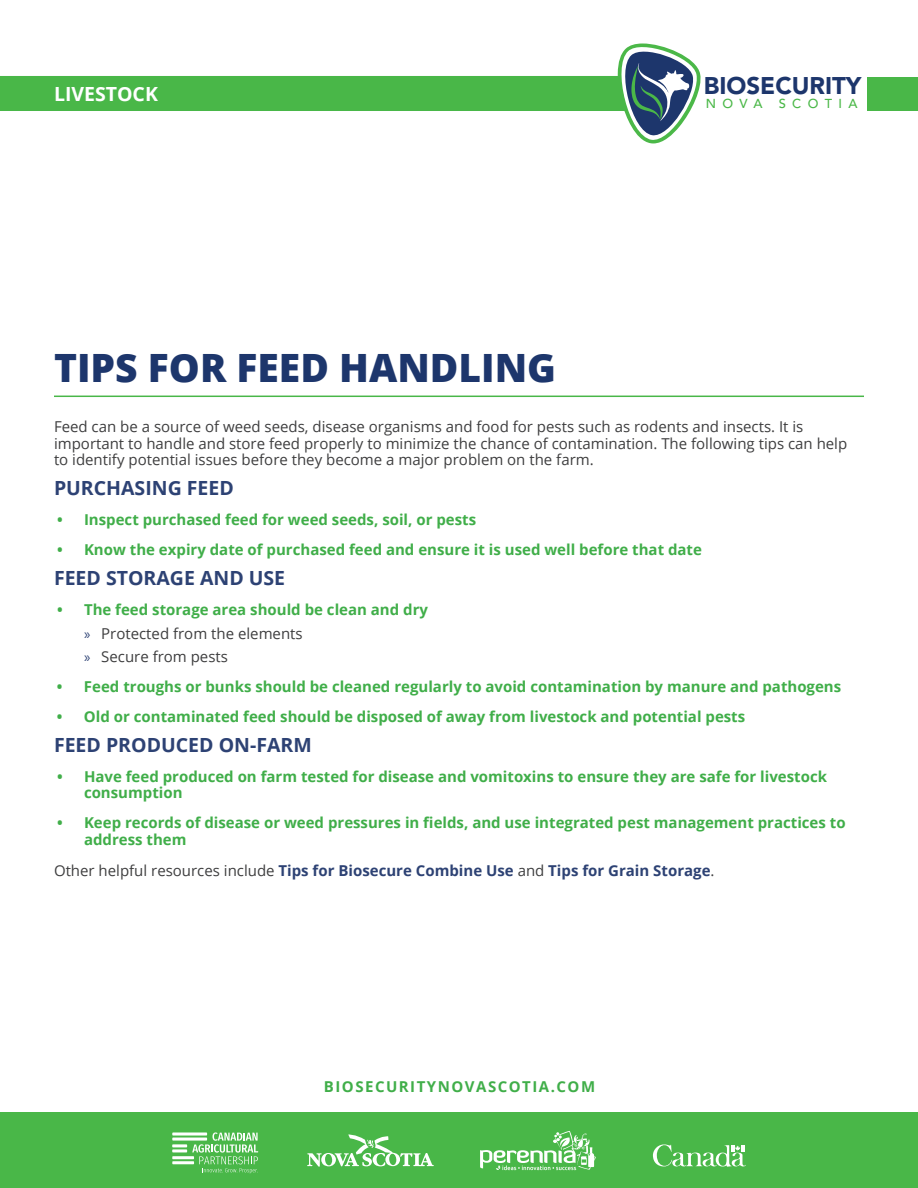
<style>
.page{position:relative;width:918px;height:1188px;background:#fff}
.page>*{position:absolute;margin:0;border:0;box-sizing:border-box;transform-origin:0 0}
.t1{font:800 39px "Open Sans";color:#1d366c}
.t2{font:900 24px "Avenir";color:#1d366c}
.t3{font:700 19.5px "Open Sans";color:#2d4274}
.t4{font:700 19.5px "Open Sans";color:#fff}
.t5{font:700 15px/16.5px "Open Sans";color:#40ae49}
.t6{font:15px/16.5px "Open Sans";color:#3e3e3f}
.t7{font:700 15px "Open Sans";color:#2d4274}
.t8{font:700 15px "Open Sans";letter-spacing:.1em;color:#40ae49}
.t9{font:500 12.9px "Avenir";letter-spacing:.49em;color:#4bb848}
.s1{font-weight:700;color:#40ae49}
.s2{font-family:"Myriad Pro";color:#2d4274}
.s3{font-weight:400;color:#3e3e3f}
</style>
<div class="page">
<svg style="left:0;top:44px;width:701px;height:99px"></svg>
<div style="left:867px;top:77px;width:51px;height:33px;background:#49b748"></div>
<div style="left:0;top:1112px;width:918px;height:76px;background:#49b748"></div>
<svg style="left:307px;top:1134px;width:127px;height:33px"></svg>
<svg style="left:653px;top:1144px;width:93px;height:23px"></svg>
<svg style="left:480px;top:1131px;width:116px;height:40px"></svg>
<hr style="left:172px;top:1161px;width:22px;height:3px;background:#fff">
<hr style="left:172px;top:1156px;width:22px;height:3px;background:#fff">
<hr style="left:172px;top:1138px;width:35px;height:3px;background:#fff">
<svg style="left:172px;top:1132px;width:35px;height:4px"></svg>
<hr style="left:172px;top:1149px;width:15px;height:3px;background:#fff">
<hr style="left:172px;top:1144px;width:15px;height:3px;background:#fff">
<svg style="left:192px;top:1132px;width:66px;height:42px"></svg>
<hr style="left:54px;top:396px;width:810px;height:1px;background:#49b748">
<h3 class="t4" style="left:54px;top:80px;width:105px">LIVESTOCK</h3>
<h2 class="t2" style="left:704px;top:65px;width:159px">BIOSECURITY</h2>
<p class="t9" style="left:706px;top:92px;width:58px">NOVA</p>
<p class="t9" style="left:779px;top:92px;width:80px">SCOTIA</p>
<h1 class="t1" style="left:54px;top:338px;width:504px">TIPS FOR FEED HANDLING</h1>
<p class="t6" style="left:54px;top:418px;width:795px">Feed can be a source of weed seeds, disease organisms and food for pests such as rodents and insects. It is important to handle and store feed properly to minimize the chance of contamination. The following tips can help to identify potential issues before they become a major problem on the farm.</p>
<h3 class="t3" style="left:54px;top:474px;width:181px">PURCHASING FEED</h3>
<p class="t5" style="left:57px;top:511px;width:421px">• Inspect purchased feed for weed seeds, soil, or pests</p>
<p class="t5" style="left:57px;top:541px;width:647px">• Know the expiry date of purchased feed and ensure it is used well before that date</p>
<h3 class="t3" style="left:54px;top:564px;width:233px">FEED STORAGE AND USE</h3>
<p class="t6" style="left:84px;top:598px;width:346px;line-height:23.2px;text-indent:-27px"><span class="s1">• The feed storage area should be clean and dry </span><span class="s2">»</span> Protected from the elements<br><span class="s2">»</span> Secure from pests</p>
<p class="t5" style="left:57px;top:678px;width:786px">• Feed troughs or bunks should be cleaned regularly to avoid contamination by manure and pathogens</p>
<p class="t5" style="left:57px;top:708px;width:690px">• Old or contaminated feed should be disposed of away from livestock and potential pests</p>
<h3 class="t3" style="left:54px;top:731px;width:259px">FEED PRODUCED ON-FARM</h3>
<p class="t5" style="left:84px;top:768px;width:745px;text-indent:-27px">• Have feed produced on farm tested for disease and vomitoxins to ensure they are safe for livestock consumption</p>
<p class="t5" style="left:84px;top:814px;width:763px;text-indent:-27px">• Keep records of disease or weed pressures in fields, and use integrated pest management practices to address them</p>
<p class="t7" style="left:54px;top:860px;width:662px"><span class="s3">Other helpful resources include</span> Tips for Biosecure Combine Use <span class="s3">and</span> Tips for Grain Storage<span class="s3">.</span></p>
<p class="t8" style="left:324px;top:1076px;width:273px">BIOSECURITYNOVASCOTIA.COM</p>
</div>
